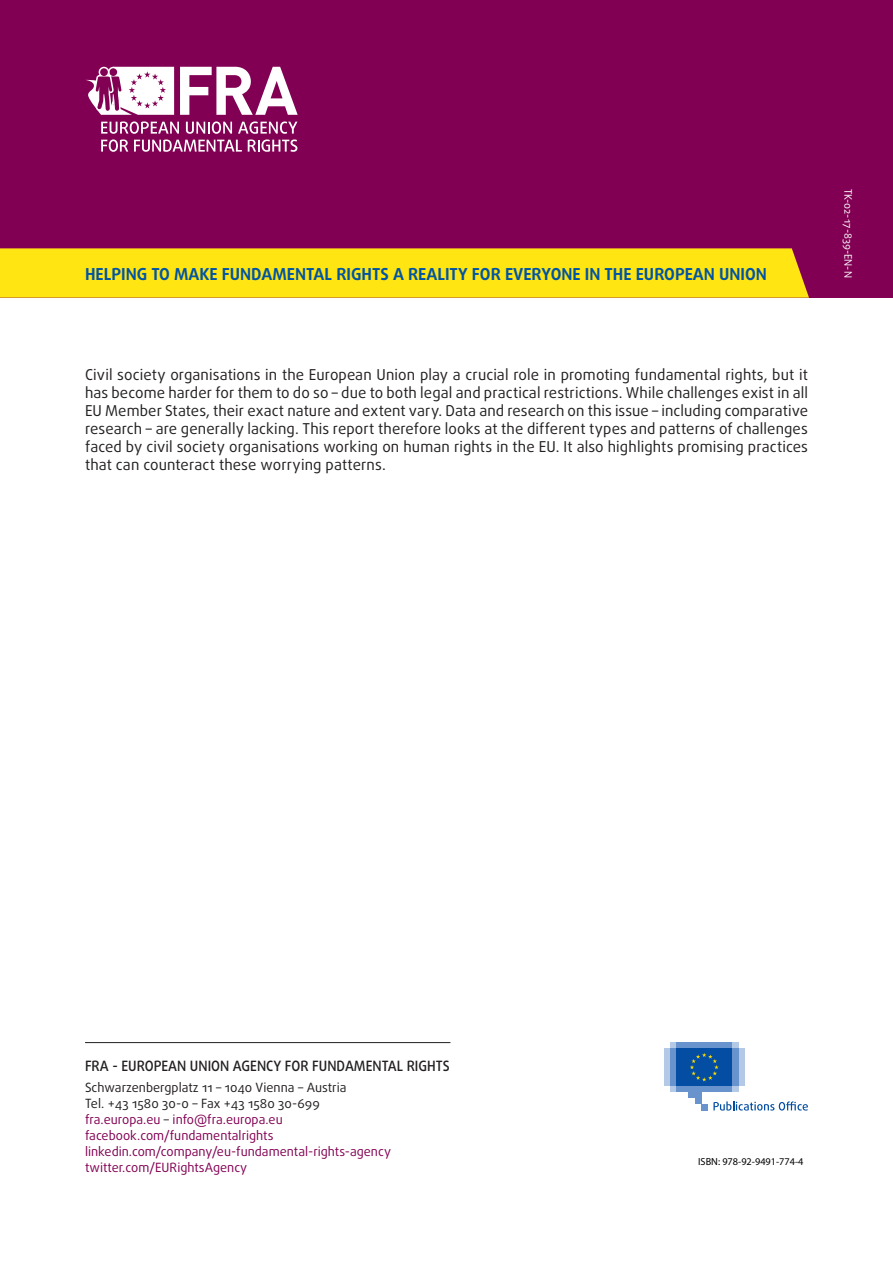
<style>
.page{position:relative;width:893px;height:1263px;background:#fff}
.page>*{position:absolute;margin:0;border:0;box-sizing:border-box;transform-origin:0 0}
.t1{font:700 16.5px "Daxline Pro";color:#0054a4}
.body{font:15px/18px "Daxline Pro";letter-spacing:.005em;color:#231f20;text-align:justify}
.t2{font:500 14.25px "Daxline Pro";color:#231f20;scale:.95 1}
.t3{font:12.75px "Daxline Pro";color:#820053}
.t4{font:12.75px "Daxline Pro";color:#231f20}
.t5{font:10.35px "Myriad Pro";color:#000}
.t6{font:10.35px "Daxline Pro";color:#fff}
.s1{color:#231f20}
</style>
<div class="page">
<div style="left:0;top:0;width:893px;height:298px;background:#820053"></div>
<div style="left:670px;top:1086px;width:68px;height:6px;background:#b4c9e6"></div>
<div style="left:670px;top:1042px;width:68px;height:6px;background:#b4c9e6"></div>
<div style="left:676px;top:1042px;width:56px;height:6px;background:#6993cd"></div>
<div style="left:676px;top:1086px;width:56px;height:6px;background:#6993cd"></div>
<div style="left:732px;top:1048px;width:6px;height:38px;background:#6993cd"></div>
<div style="left:738px;top:1048px;width:6px;height:38px;background:#b4c9e6"></div>
<div style="left:670px;top:1048px;width:6px;height:38px;background:#6993cd"></div>
<div style="left:664px;top:1048px;width:6px;height:38px;background:#b4c9e6"></div>
<div style="left:689px;top:1086px;width:12px;height:12px;background:#6993cd"></div>
<div style="left:695px;top:1086px;width:6px;height:18px;background:#6993cd"></div>
<svg style="left:701px;top:1104px;width:6px;height:6px"></svg>
<div style="left:676px;top:1048px;width:56px;height:38px;background:#034ea2"></div>
<svg style="left:690px;top:1053px;width:29px;height:28px"></svg>
<svg style="left:713px;top:1101px;width:95px;height:9px"></svg>
<hr style="left:85px;top:1042px;width:365px;height:1px;background:#231f20">
<div style="left:0;top:248px;width:809px;height:50px;background:#ffe512"></div>
<svg style="left:180px;top:67px;width:118px;height:48px"></svg>
<svg style="left:101px;top:121px;width:196px;height:31px"></svg>
<svg style="left:85px;top:67px;width:89px;height:48px"></svg>
<p class="t1" style="left:85px;top:263px;width:683px">HELPING TO MAKE FUNDAMENTAL RIGHTS A REALITY FOR EVERYONE IN THE EUROPEAN UNION</p>
<p class="body" style="left:85px;top:365px;width:724px">Civil society organisations in the European Union play a crucial role in promoting fundamental rights, but it has become harder for them to do so – due to both legal and practical restrictions. While challenges exist in all EU Member States, their exact nature and extent vary. Data and research on this issue – including comparative research – are generally lacking. This report therefore looks at the different types and patterns of challenges faced by civil society organisations working on human rights in the EU. It also highlights promising practices that can counteract these worrying patterns.</p>
<p class="t6" style="left:855px;top:189px;width:90px;rotate:90deg">TK-02-17-839-EN-N</p>
<p class="t2" style="left:85px;top:1057px;width:385px">FRA - EUROPEAN UNION AGENCY FOR FUNDAMENTAL RIGHTS</p>
<p class="t4" style="left:85px;top:1078px;width:263px">Schwarzenbergplatz 11 – 1040 Vienna – Austria</p>
<p class="t4" style="left:85px;top:1094px;width:236px">Tel. +43 1580 30-0 – Fax +43 1580 30-699</p>
<p class="t3" style="left:85px;top:1110px;width:199px">fra.europa.eu <span class="s1">–</span> info@fra.europa.eu</p>
<p class="t3" style="left:85px;top:1126px;width:190px">facebook.com/fundamentalrights</p>
<p class="t3" style="left:85px;top:1143px;width:307px">linkedin.com/company/eu-fundamental-rights-agency</p>
<p class="t3" style="left:85px;top:1159px;width:164px">twitter.com/EURightsAgency</p>
<p class="t5" style="left:698px;top:1155px;width:107px">ISBN: 978-92-9491-774-4</p>
</div>
